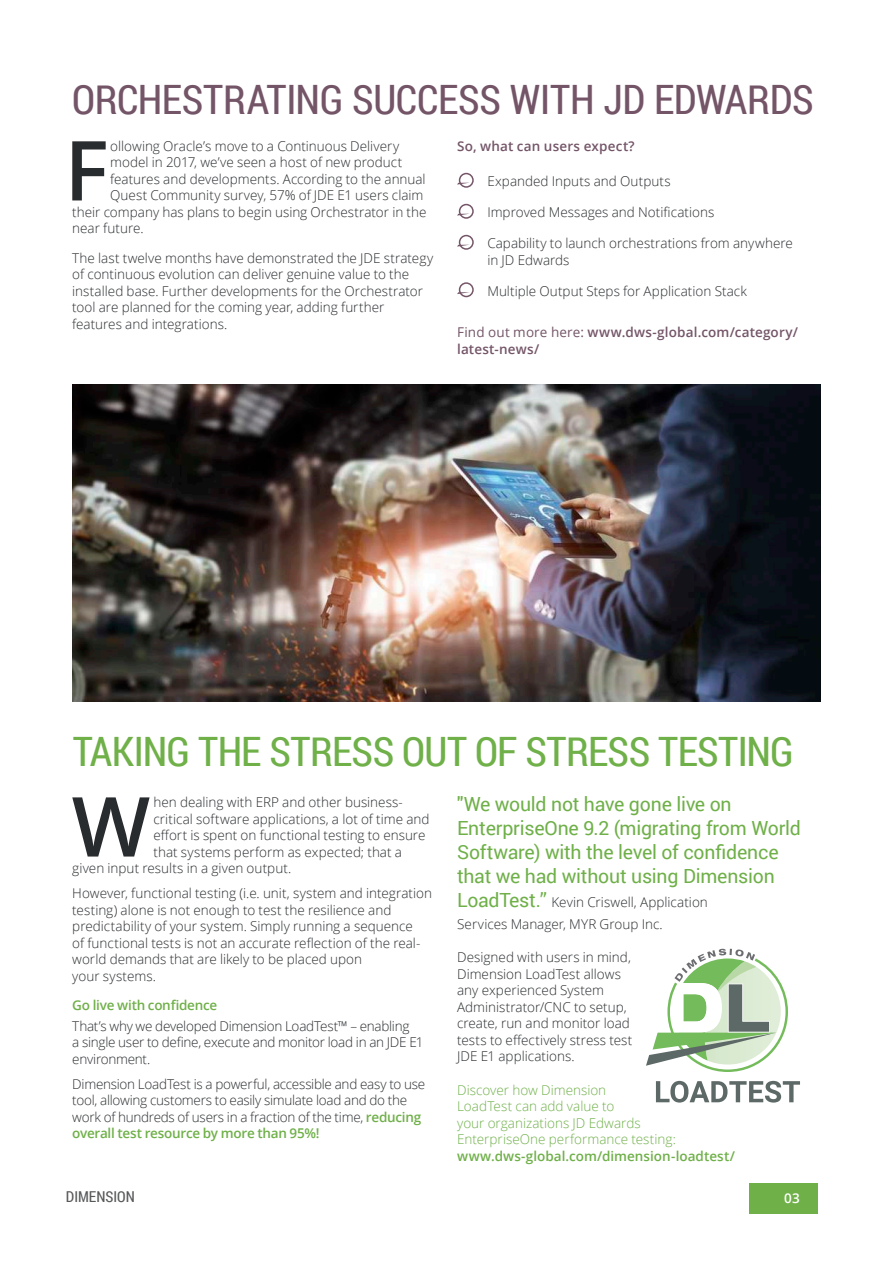
<style>
.page{position:relative;width:893px;height:1263px;background:#fff}
.page>*{position:absolute;margin:0;border:0;box-sizing:border-box;transform-origin:0 0}
.t1{font:600 82.8px "Open Sans";color:#292c2f}
.t2{font:40.5px "Roboto Condensed";letter-spacing:-.01em;color:#745568}
.t3{font:40.5px "Roboto Condensed";letter-spacing:-.015em;color:#6fb049}
.t4{font:19.5px/24px "Roboto";letter-spacing:-.01em;color:#6fb049}
.t5{font:15px "Roboto Condensed";color:#57585a}
.t6{font:300 13.5px/16.5px "Open Sans";color:#292c2f}
.t7{font:300 13.5px/16.5px "Open Sans";letter-spacing:-.02em;color:#292c2f}
.t8{font:300 13.5px/16.5px "Open Sans";color:#6fb049}
.t9{font:600 13.5px/16.5px "Open Sans";letter-spacing:.015em;color:#745568}
.t10{font:600 13.5px "Open Sans";color:#6fb049}
.t11{font:600 13.5px "Open Sans";letter-spacing:-.02em;color:#6fb049}
.t12{font:600 13.5px "Open Sans";color:#fff}
.s1{font-weight:400}
.s2{font-weight:600;color:#6fb049}
.s3{font-family:"Roboto";font-weight:400;font-size:19.5px;color:#6fb049}
</style>
<div class="page">
<div style="left:749px;top:1183px;width:68px;height:31px;background:#6fb049"></div>
<img style="left:72px;top:384px;width:749px;height:317px">
<div style="left:459px;top:173px;width:15px;height:15px;border:2px solid #745568;border-radius:50%"></div>
<svg style="left:457px;top:183px;width:13px;height:2px"></svg>
<div style="left:459px;top:204px;width:15px;height:15px;border:2px solid #745568;border-radius:50%"></div>
<svg style="left:457px;top:214px;width:13px;height:2px"></svg>
<div style="left:459px;top:235px;width:15px;height:15px;border:2px solid #745568;border-radius:50%"></div>
<svg style="left:457px;top:245px;width:13px;height:2px"></svg>
<div style="left:459px;top:282px;width:15px;height:15px;border:2px solid #745568;border-radius:50%"></div>
<svg style="left:457px;top:292px;width:13px;height:2px"></svg>
<svg style="left:646px;top:949px;width:142px;height:123px"></svg>
<svg style="left:656px;top:1081px;width:144px;height:21px"></svg>
<h2 class="t2" style="left:72px;top:71px;width:743px">ORCHESTRATING SUCCESS WITH JD EDWARDS</h2>
<h1 class="t1" style="left:64px;top:114px;width:46px">F</h1>
<p class="t6" style="left:110px;top:137px;width:291px">ollowing Oracle’s move to a Continuous Delivery</p>
<p class="t6" style="left:110px;top:154px;width:294px">model in 2017, we’ve seen a host of new product</p>
<p class="t6" style="left:110px;top:170px;width:317px">features and developments. According to the annual</p>
<p class="t6" style="left:110px;top:187px;width:315px">Quest Community survey, 57% of JDE E1 users claim</p>
<p class="t6" style="left:72px;top:203px;width:356px">their company has plans to begin using Orchestrator in the</p>
<p class="t6" style="left:72px;top:220px;width:73px">near future.</p>
<p class="t6" style="left:72px;top:249px;width:362px">The last twelve months have demonstrated the JDE strategy of continuous evolution can deliver genuine value to the installed base. Further developments for the Orchestrator tool are planned for the coming year, adding further features and integrations.</p>
<p class="t9" style="left:457px;top:138px;width:179px">So, what can users expect?</p>
<p class="t6" style="left:487px;top:173px;width:185px">Expanded Inputs and Outputs</p>
<p class="t6" style="left:487px;top:204px;width:228px">Improved Messages and Notifications</p>
<p class="t6" style="left:487px;top:235px;width:307px">Capability to launch orchestrations from anywhere in JD Edwards</p>
<p class="t6" style="left:487px;top:282px;width:261px">Multiple Output Steps for Application Stack</p>
<p class="t9" style="left:457px;top:324px;width:342px"><span class="s1">Find out more here:</span> www.dws-global.com/category/ latest-news/</p>
<h2 class="t3" style="left:73px;top:723px;width:722px">TAKING THE STRESS OUT OF STRESS TESTING</h2>
<h1 class="t1" style="left:72px;top:770px;width:80px">W</h1>
<p class="t6" style="left:153px;top:793px;width:251px">hen dealing with ERP and other business-</p>
<p class="t6" style="left:153px;top:810px;width:278px">critical software applications, a lot of time and</p>
<p class="t6" style="left:153px;top:826px;width:273px">effort is spent on functional testing to ensure</p>
<p class="t6" style="left:153px;top:843px;width:250px">that systems perform as expected; that a</p>
<p class="t6" style="left:72px;top:859px;width:221px">given input results in a given output.</p>
<p class="t6" style="left:72px;top:884px;width:361px">However, functional testing (i.e. unit, system and integration testing) alone is not enough to test the resilience and predictability of your system. Simply running a sequence<br>of functional tests is not an accurate reflection of the real&shy;world demands that are likely to be placed upon<br>your systems.</p>
<p class="t11" style="left:72px;top:996px;width:147px">Go live with confidence</p>
<p class="t7" style="left:72px;top:1017px;width:353px">That’s why we developed Dimension LoadTest™ – enabling<br>a single user to define, execute and monitor load in an JDE E1 environment.</p>
<p class="t7" style="left:72px;top:1075px;width:354px">Dimension LoadTest is a powerful, accessible and easy to use tool, allowing customers to easily simulate load and do the work of hundreds of users in a fraction of the time, <span class="s2">reducing overall test resource by more than 95%!</span></p>
<h3 class="t4" style="left:457px;top:791px;width:345px">"We would not have gone live on EnterpriseOne 9.2 (migrating from World Software) with the level of confidence that we had without using Dimension</h3>
<p class="t6" style="left:457px;top:891px;width:252px;line-height:21.6px"><span class="s3">LoadTest.”</span> Kevin Criswell, Application<br>Services Manager, MYR Group Inc.</p>
<p class="t6" style="left:457px;top:949px;width:177px">Designed with users in mind,<br>Dimension LoadTest allows any experienced System<br>Administrator/CNC to setup, create, run and monitor load tests to effectively stress test<br>JDE E1 applications.</p>
<p class="t8" style="left:457px;top:1081px;width:220px">Discover how Dimension<br>LoadTest can add value to<br>your organizations JD Edwards<br>EnterpriseOne performance testing:</p>
<p class="t10" style="left:457px;top:1147px;width:279px">www.dws-global.com/dimension-loadtest/</p>
<p class="t5" style="left:66px;top:1187px;width:70px">DIMENSION</p>
<p class="t12" style="left:784px;top:1189px;width:17px">03</p>
</div>
